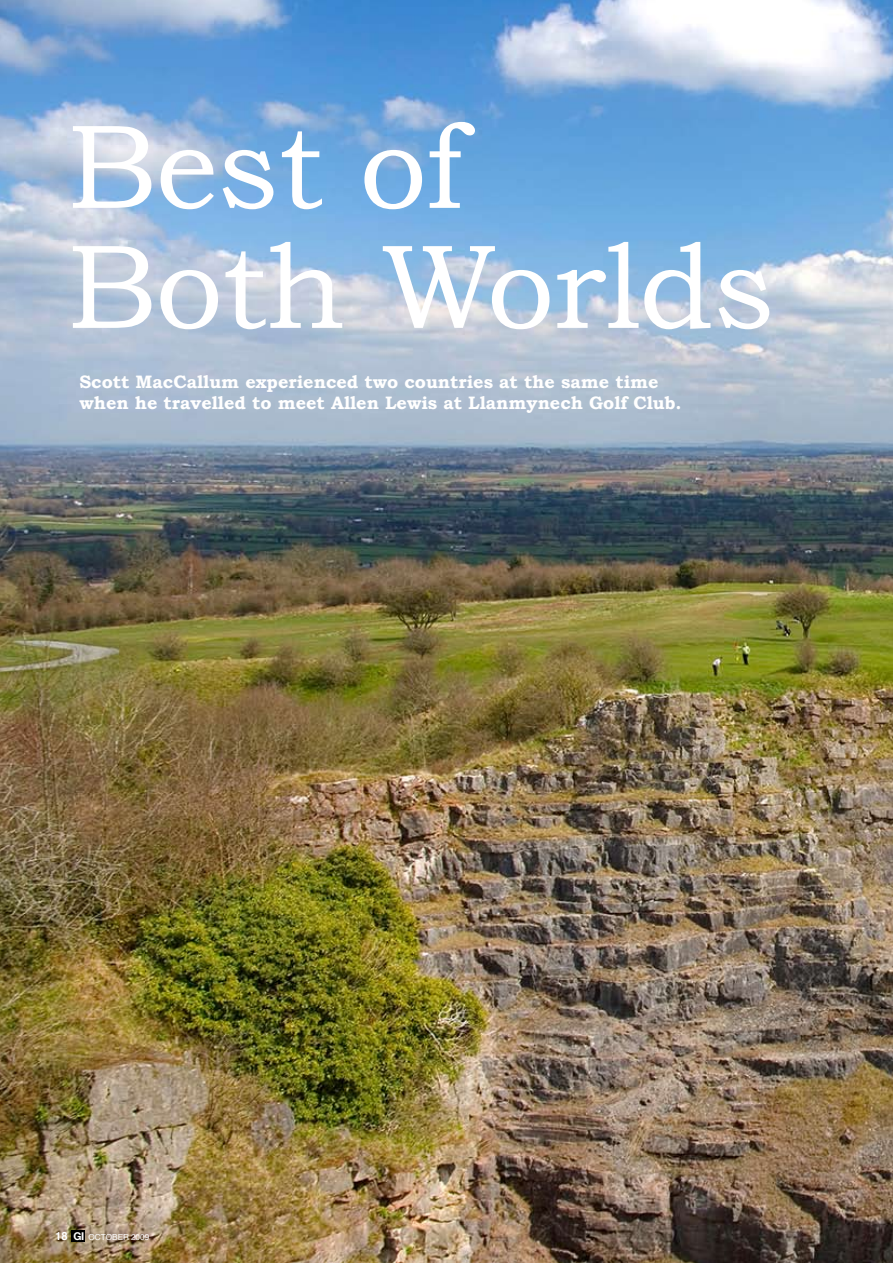
<style>
.page{position:relative;width:893px;height:1263px;background:#fff}
.page>*{position:absolute;margin:0;border:0;box-sizing:border-box;transform-origin:0 0}
.t1{font:120px/120px "Bookman Old Style";letter-spacing:-.01em;color:#fff}
.t2{font:700 18px/21.6px "Bookman Old Style";color:#fff}
.t3{font:8.25px "Helvetica";color:#fff}
.s1{font-weight:700;font-size:11.25px}
.s2{font-family:"Helvetica Neue";font-weight:700;font-size:10.8px}
</style>
<div class="page">
<img style="left:0;top:0;width:893px;height:1263px">
<div style="left:71px;top:1230px;width:14px;height:11px;background:#000"></div>
<h1 class="t1" style="left:68px;top:107px;width:709px">Best of<br>Both Worlds</h1>
<p class="t2" style="left:79px;top:371px;width:604px">Scott MacCallum experienced two countries at the same time when he travelled to meet Allen Lewis at Llanmynech Golf Club.</p>
<p class="t3" style="left:55px;top:1231px;width:96px"><span class="s1">18</span> <span class="s2">GI</span> OCTOBER 2009</p>
</div>
